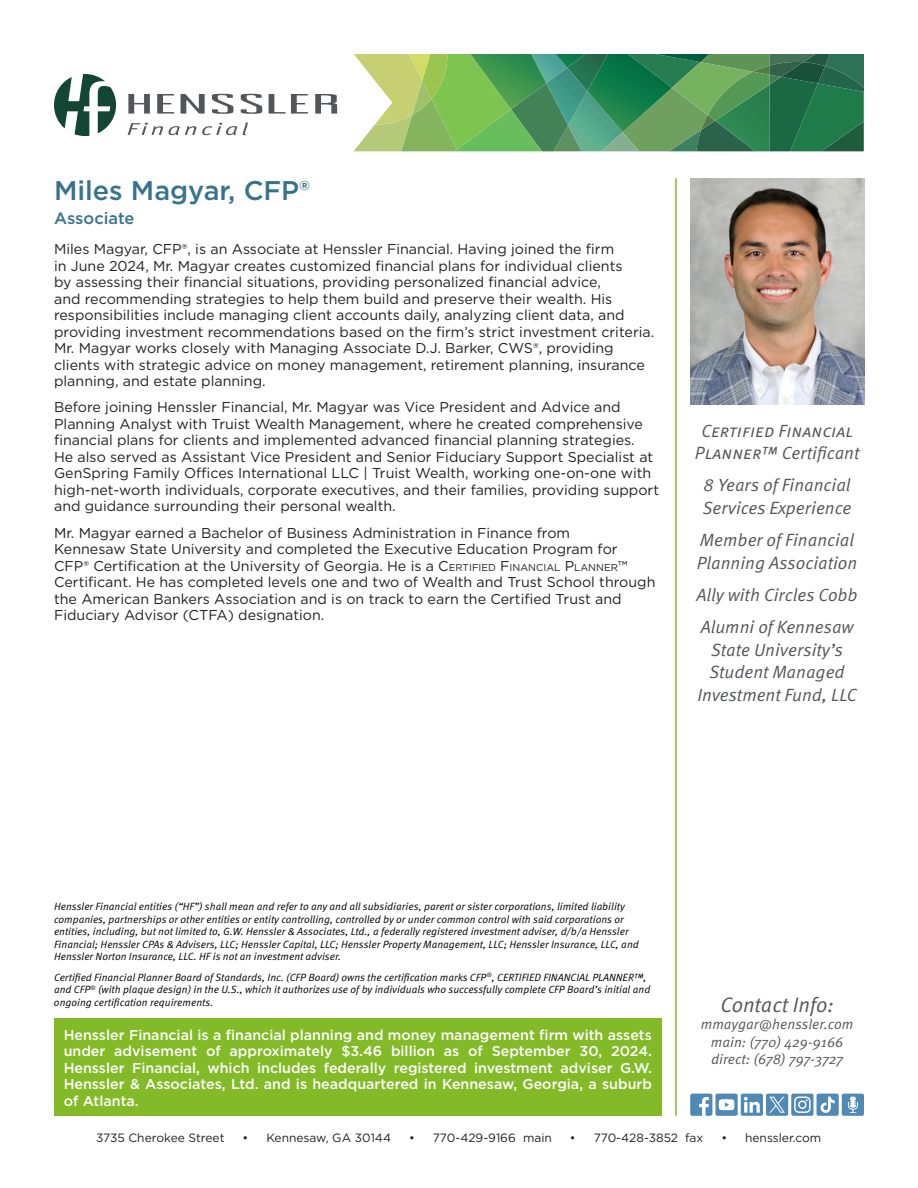
<style>
.page{position:relative;width:918px;height:1188px;background:#fff}
.page>*{position:absolute;margin:0;border:0;box-sizing:border-box;transform-origin:0 0}
.t1{font:500 27px "Gotham";color:#37738d}
.t2{font:21px "Meta Pro Norm Ita";color:#54555a}
.t3{font:17.7px/22.5px "Meta Pro Norm Ita";color:#54555a}
.t4{font:500 16.5px "Gotham";color:#37738d}
.t5{font:14.25px/16.5px "Gotham";color:#231f20}
.t6{font:500 14.25px/16.5px "Gotham";color:#fff;text-align:justify}
.t7{font:14.25px/17.1px "Meta Pro Norm Ita";color:#54555a;text-align:center}
.t8{font:12px "Gotham";color:#231f20}
.t9{font:10.5px/12.6px "Meta Pro Norm Ita";color:#000}
.s1{font-style:inherit}
.s2{font-size:10.05px}
</style>
<div class="page">
<svg style="left:354px;top:54px;width:510px;height:97px;background:#5b9c61"></svg>
<svg style="left:128px;top:94px;width:22px;height:20px"></svg>
<svg style="left:157px;top:94px;width:17px;height:20px"></svg>
<svg style="left:181px;top:94px;width:24px;height:20px"></svg>
<svg style="left:212px;top:94px;width:21px;height:20px"></svg>
<svg style="left:241px;top:94px;width:21px;height:20px"></svg>
<svg style="left:269px;top:94px;width:39px;height:20px"></svg>
<svg style="left:315px;top:94px;width:22px;height:20px"></svg>
<svg style="left:128px;top:123px;width:35px;height:12px"></svg>
<svg style="left:169px;top:126px;width:27px;height:9px"></svg>
<svg style="left:202px;top:123px;width:35px;height:12px"></svg>
<svg style="left:243px;top:122px;width:5px;height:13px"></svg>
<svg style="left:54px;top:74px;width:62px;height:62px"></svg>
<hr style="left:675px;top:178px;width:2px;height:938px;background:#82bb27">
<div style="left:54px;top:1019px;width:608px;height:97px;background:#82bb27"></div>
<svg style="left:690px;top:1094px;width:174px;height:22px"></svg>
<img style="left:690px;top:178px;width:174px;height:226px">
<h1 class="t1" style="left:54px;top:173px;width:257px">Miles Magyar, CFP®</h1>
<p class="t4" style="left:54px;top:207px;width:82px">Associate</p>
<p class="t5" style="left:54px;top:240px;width:602px">Miles Magyar, CFP®, is an Associate at Henssler Financial. Having joined the firm<br>in June 2024, Mr. Magyar creates customized financial plans for individual clients<br>by assessing their financial situations, providing personalized financial advice,<br>and recommending strategies to help them build and preserve their wealth. His responsibilities include managing client accounts daily, analyzing client data, and providing investment recommendations based on the firm’s strict investment criteria.<br>Mr. Magyar works closely with Managing Associate D.J. Barker, CWS®, providing clients with strategic advice on money management, retirement planning, insurance planning, and estate planning.</p>
<p class="t5" style="left:54px;top:399px;width:607px">Before joining Henssler Financial, Mr. Magyar was Vice President and Advice and Planning Analyst with Truist Wealth Management, where he created comprehensive financial plans for clients and implemented advanced financial planning strategies.<br>He also served as Assistant Vice President and Senior Fiduciary Support Specialist at GenSpring Family Offices International LLC | Truist Wealth, working one-on-one with high-net-worth individuals, corporate executives, and their families, providing support and guidance surrounding their personal wealth.</p>
<p class="t5" style="left:54px;top:524px;width:603px">Mr. Magyar earned a Bachelor of Business Administration in Finance from<br>Kennesaw State University and completed the Executive Education Program for CFP® Certification at the University of Georgia. He is a <span class="s1">C</span><span class="s2">ERTIFIED</span> <span class="s1">F</span> <span class="s2">INANCIAL</span> <span class="s1">P</span><span class="s2">LANNER</span>™ Certificant. He has completed levels one and two of Wealth and Trust School through the American Bankers Association and is on track to earn the Certified Trust and Fiduciary Advisor (CTFA) designation.</p>
<p class="t3" style="left:695px;top:418px;width:167px;text-align:center">Certified Financial<br>Planner™ Certificant</p>
<p class="t3" style="left:703px;top:473px;width:150px">8 Years of Financial<br>Services Experience</p>
<p class="t3" style="left:697px;top:528px;width:162px">Member of Financial<br>Planning Association</p>
<p class="t3" style="left:696px;top:577px;width:163px;line-height:32.2px">Ally with Circles Cobb<br>Alumni of Kennesaw</p>
<p class="t3" style="left:697px;top:637px;width:161px;text-align:center">State University’s<br>Student Managed<br>Investment Fund, LLC</p>
<p class="t9" style="left:54px;top:899px;width:586px">Henssler Financial entities (“HF”) shall mean and refer to any and all subsidiaries, parent or sister corporations, limited liability companies, partnerships or other entities or entity controlling, controlled by or under common control with said corporations or entities, including, but not limited to, G.W. Henssler &amp; Associates, Ltd., a federally registered investment adviser, d/b/a Henssler Financial; Henssler CPAs &amp; Advisers, LLC; Henssler Capital, LLC; Henssler Property Management, LLC; Henssler Insurance, LLC, and Henssler Norton Insurance, LLC. HF is not an investment adviser.</p>
<p class="t9" style="left:54px;top:970px;width:598px">Certified Financial Planner Board of Standards, Inc. (CFP Board) owns the certification marks CFP<sup>®</sup>, CERTIFIED FINANCIAL PLANNER™, and CFP<sup>®</sup> (with plaque design) in the U.S., which it authorizes use of by individuals who successfully complete CFP Board’s initial and ongoing certification requirements.</p>
<p class="t6" style="left:64px;top:1026px;width:590px">Henssler Financial is a financial planning and money management firm with assets under advisement of approximately $3.46 billion as of September 30, 2024.<br>Henssler Financial, which includes federally registered investment adviser G.W.<br>Henssler &amp; Associates, Ltd. and is headquartered in Kennesaw, Georgia, a suburb of Atlanta.</p>
<h2 class="t2" style="left:720px;top:989px;width:115px">Contact Info:</h2>
<p class="t7" style="left:701px;top:1015px;width:154px">mmaygar@henssler.com main: (770) 429-9166 direct: (678) 797-3727</p>
<p class="t8" style="left:96px;top:1130px;width:130px">3735 Cherokee Street</p>
<p class="t8" style="left:243px;top:1130px;width:150px">• Kennesaw, GA 30144</p>
<p class="t8" style="left:409px;top:1130px;width:144px">• 770-429-9166 main</p>
<p class="t8" style="left:570px;top:1130px;width:135px">• 770-428-3852 fax</p>
<p class="t8" style="left:721px;top:1130px;width:102px">• henssler.com</p>
</div>
